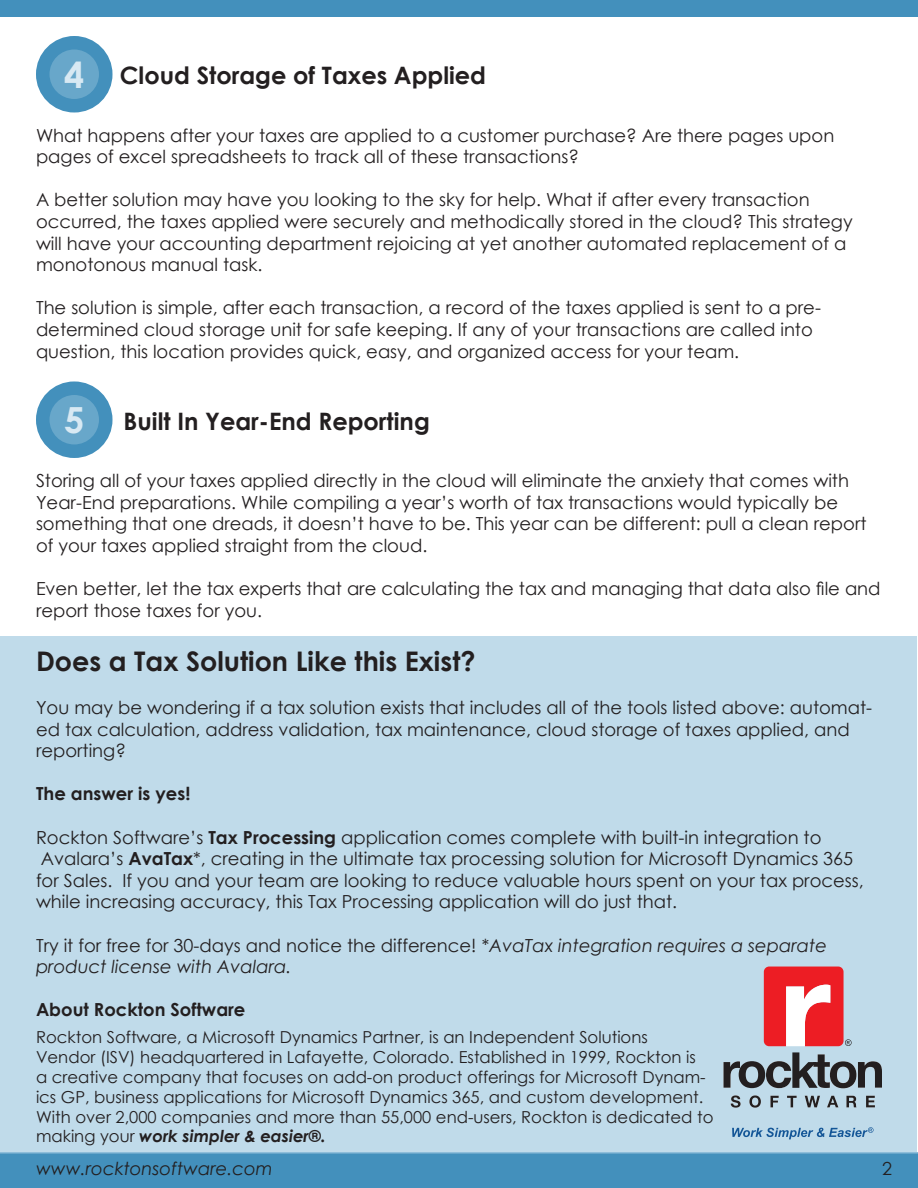
<style>
.page{position:relative;width:918px;height:1188px;background:#fff}
.page>*{position:absolute;margin:0;border:0;box-sizing:border-box;transform-origin:0 0}
.t1{font:700 36px "Century Gothic";color:#d8e9f3}
.t2{font:700 27px "Century Gothic";color:#231f20}
.t3{font:700 24px "Century Gothic";color:#231f20}
.t4{font:18px/21.6px "Century Gothic";color:#231f20}
.t5{font:italic 18px/21.6px "Century Gothic";color:#231f20}
.t6{font:700 18px "Century Gothic";color:#231f20}
.t7{font:16.5px/19.8px "Century Gothic";color:#231f20}
.s1{font-weight:700}
.s2{font-style:normal}
.s3{font-weight:700;font-style:italic}
</style>
<div class="page">
<div style="left:1px;top:636px;width:916px;height:540px;background:#c0dbea"></div>
<div style="left:0;top:1152px;width:918px;height:36px;background:#4390bc"></div>
<div style="left:0;top:0;width:918px;height:17px;background:#4390bc"></div>
<div style="left:43px;top:43px;width:63px;height:63px;background:#68a7ca;border-radius:50%"></div>
<div style="left:36px;top:36px;width:76px;height:76px;border:14px solid #4390bc;border-radius:50%"></div>
<div style="left:43px;top:388px;width:63px;height:63px;background:#68a7ca;border-radius:50%"></div>
<div style="left:36px;top:381px;width:76px;height:77px;border:14px solid #4390bc;border-radius:50%"></div>
<svg style="left:723px;top:1052px;width:159px;height:36px"></svg>
<svg style="left:731px;top:1095px;width:10px;height:13px"></svg>
<svg style="left:749px;top:1095px;width:12px;height:13px"></svg>
<svg style="left:770px;top:1096px;width:9px;height:11px"></svg>
<svg style="left:787px;top:1096px;width:10px;height:11px"></svg>
<svg style="left:805px;top:1096px;width:15px;height:11px"></svg>
<svg style="left:827px;top:1096px;width:11px;height:11px"></svg>
<svg style="left:846px;top:1096px;width:11px;height:11px"></svg>
<svg style="left:866px;top:1096px;width:9px;height:11px"></svg>
<svg style="left:764px;top:967px;width:88px;height:79px;background:#eb6268"></svg>
<svg style="left:732px;top:1127px;width:142px;height:12px"></svg>
<h1 class="t1" style="left:64px;top:47px;width:22px">4</h1>
<h3 class="t3" style="left:120px;top:57px;width:368px">Cloud Storage of Taxes Applied</h3>
<p class="t4" style="left:36px;top:124px;width:800px">What happens after your taxes are applied to a customer purchase? Are there pages upon pages of excel spreadsheets to track all of these transactions?</p>
<p class="t4" style="left:36px;top:189px;width:818px">A better solution may have you looking to the sky for help. What if after every transaction occurred, the taxes applied were securely and methodically stored in the cloud? This strategy will have your accounting department rejoicing at yet another automated replacement of a monotonous manual task.</p>
<p class="t4" style="left:36px;top:297px;width:786px">The solution is simple, after each transaction, a record of the taxes applied is sent to a pre&shy;determined cloud storage unit for safe keeping. If any of your transactions are called into question, this location provides quick, easy, and organized access for your team.</p>
<h1 class="t1" style="left:64px;top:393px;width:22px">5</h1>
<h3 class="t3" style="left:124px;top:403px;width:308px">Built In Year-End Reporting</h3>
<p class="t4" style="left:36px;top:470px;width:832px">Storing all of your taxes applied directly in the cloud will eliminate the anxiety that comes with Year-End preparations. While compiling a year’s worth of tax transactions would typically be something that one dreads, it doesn’t have to be. This year can be different: pull a clean report of your taxes applied straight from the cloud.</p>
<p class="t4" style="left:36px;top:578px;width:846px">Even better, let the tax experts that are calculating the tax and managing that data also file and report those taxes for you.</p>
<h2 class="t2" style="left:36px;top:641px;width:441px">Does a Tax Solution Like this Exist?</h2>
<p class="t4" style="left:36px;top:696px;width:838px">You may be wondering if a tax solution exists that includes all of the tools listed above: automat&shy;ed tax calculation, address validation, tax maintenance, cloud storage of taxes applied, and reporting?</p>
<p class="t6" style="left:36px;top:780px;width:156px">The answer is yes!</p>
<p class="t4" style="left:36px;top:826px;width:829px">Rockton Software’s <span class="s1">Tax Processing</span> application comes complete with built-in integration to Avalara’s <span class="s1">AvaTax</span>*, creating in the ultimate tax processing solution for Microsoft Dynamics 365 for Sales. If you and your team are looking to reduce valuable hours spent on your tax process, while increasing accuracy, this Tax Processing application will do just that.</p>
<p class="t5" style="left:36px;top:934px;width:793px"><span class="s2">Try it for free for 30-days and notice the difference!</span> *AvaTax integration requires a separate product license with Avalara.</p>
<p class="t6" style="left:36px;top:996px;width:211px">About Rockton Software</p>
<p class="t7" style="left:36px;top:1027px;width:679px">Rockton Software, a Microsoft Dynamics Partner, is an Independent Solutions<br>Vendor (ISV) headquartered in Lafayette, Colorado. Established in 1999, Rockton is<br>a creative company that focuses on add-on product offerings for Microsoft Dynam&shy;ics GP, business applications for Microsoft Dynamics 365, and custom development.<br>With over 2,000 companies and more than 55,000 end-users, Rockton is dedicated to making your <span class="s3">work simpler &amp; easier®.</span></p>
<p class="t5" style="left:36px;top:1157px;width:238px">www.rocktonsoftware.com</p>
<p class="t4" style="left:882px;top:1157px;width:11px">2</p>
</div>
